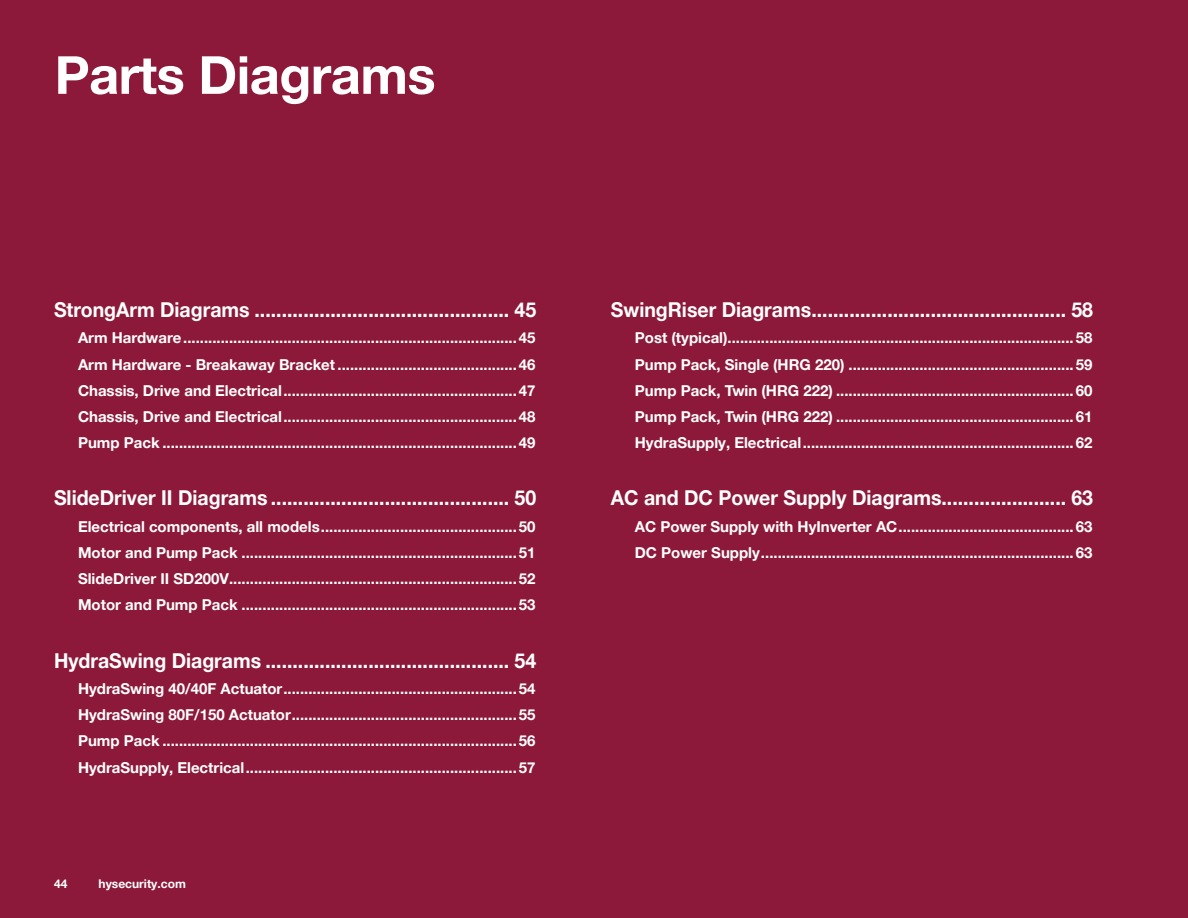
<style>
.page{position:relative;width:1188px;height:918px;background:#8c1939}
.page>*{position:absolute;margin:0;border:0;box-sizing:border-box;transform-origin:0 0}
.t1{font:700 52.5px "Helvetica Neue LT Pro";letter-spacing:-.01em;color:#fff}
.t2{font:700 20.4px "Helvetica Neue LT Pro";color:#fff;scale:.95 1}
.t3{font:700 15px/26.2px "Helvetica Neue LT Pro";color:#fff;text-align:justify}
.t4{font:700 12px "Helvetica Neue LT Pro";color:#fff}
</style>
<div class="page">
<h1 class="t1" style="left:55px;top:43px;width:382px">Parts Diagrams</h1>
<h2 class="t2" style="left:54px;top:297px;width:509px">StrongArm Diagrams ............................................... 45</h2>
<p class="t3" style="left:78px;top:324px;width:459px">Arm Hardware................................................................................45<br>Arm Hardware - Breakaway Bracket ...........................................46<br>Chassis, Drive and Electrical........................................................47<br>Chassis, Drive and Electrical........................................................48<br>Pump Pack .....................................................................................49</p>
<h2 class="t2" style="left:54px;top:486px;width:509px">SlideDriver II Diagrams ............................................ 50</h2>
<p class="t3" style="left:78px;top:513px;width:459px">Electrical components, all models...............................................50<br>Motor and Pump Pack ..................................................................51<br>SlideDriver II SD200V.....................................................................52<br>Motor and Pump Pack ..................................................................53</p>
<h2 class="t2" style="left:54px;top:648px;width:509px">HydraSwing Diagrams ............................................. 54</h2>
<p class="t3" style="left:78px;top:675px;width:459px">HydraSwing 40/40F Actuator........................................................54<br>HydraSwing 80F/150 Actuator......................................................55<br>Pump Pack .....................................................................................56<br>HydraSupply, Electrical.................................................................57</p>
<p class="t4" style="left:54px;top:876px;width:15px">44</p>
<p class="t4" style="left:99px;top:876px;width:89px">hysecurity.com</p>
<h2 class="t2" style="left:611px;top:297px;width:509px">SwingRiser Diagrams............................................... 58</h2>
<p class="t3" style="left:635px;top:324px;width:459px">Post (typical)...................................................................................58<br>Pump Pack, Single (HRG 220) ......................................................59<br>Pump Pack, Twin (HRG 222) .........................................................60<br>Pump Pack, Twin (HRG 222) .........................................................61<br>HydraSupply, Electrical.................................................................62</p>
<h2 class="t2" style="left:611px;top:486px;width:509px">AC and DC Power Supply Diagrams....................... 63</h2>
<p class="t3" style="left:635px;top:513px;width:459px">AC Power Supply with HyInverter AC..........................................63<br>DC Power Supply...........................................................................63</p>
</div>
